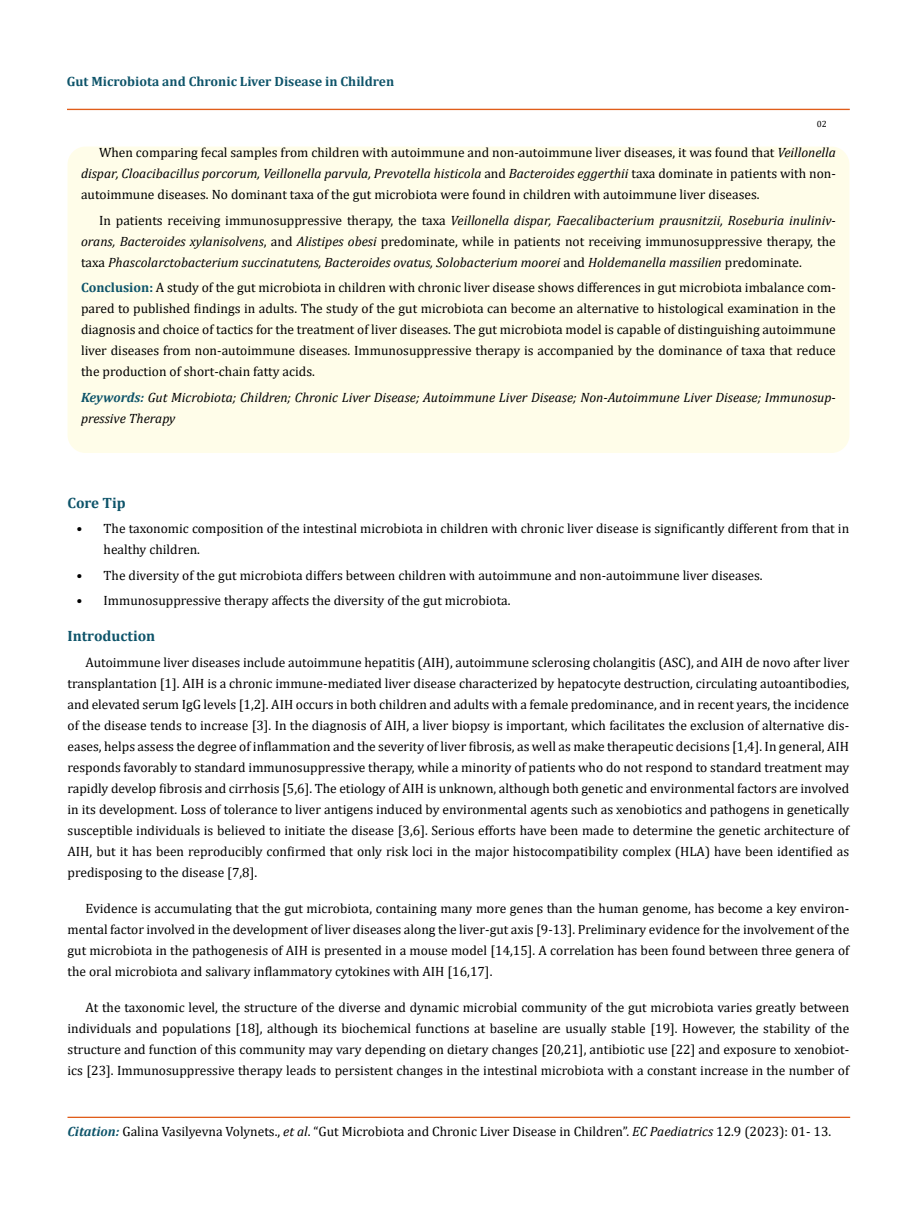
<style>
.page{position:relative;width:917px;height:1224px;background:#fff}
.page>*{position:absolute;margin:0;border:0;box-sizing:border-box;transform-origin:0 0}
.t1{font:700 15px "Cambria";color:#0e546a}
.t2{font:13.5px/21px "Cambria";color:#000;text-align:justify}
.t3{font:italic 13.5px/21px "Cambria";color:#000;text-align:justify}
.t4{font:700 13.5px "Cambria";color:#0e546a}
.t5{font:9px "Cambria";color:#000}
.s1{font-style:italic}
.s2{font-style:normal}
.s3{font-weight:700;color:#0e546a}
.s4{font-weight:700;font-style:italic;color:#0e546a}
</style>
<div class="page">
<div style="left:67px;top:109px;width:782px;height:1px;border:1px solid #e05d1a"></div>
<div style="left:68px;top:1117px;width:781px;height:1px;border:1px solid #e05d1a"></div>
<div style="left:68px;top:147px;width:781px;height:306px;background:#fffde9;border-radius:18px"></div>
<p class="t4" style="left:67px;top:72px;width:329px">Gut Microbiota and Chronic Liver Disease in Children</p>
<p class="t5" style="left:816px;top:118px;width:11px">02</p>
<p class="t2" style="left:81px;top:142px;width:756px;text-indent:18px">When comparing fecal samples from children with autoimmune and non-autoimmune liver diseases, it was found that <span class="s1">Veillonella dispar, Cloacibacillus porcorum, Veillonella parvula, Prevotella histicola</span> and <span class="s1">Bacteroides eggerthii</span> taxa dominate in patients with non&shy;autoimmune diseases. No dominant taxa of the gut microbiota were found in children with autoimmune liver diseases.</p>
<p class="t3" style="left:81px;top:209px;width:756px;text-indent:18px"><span class="s2">In patients receiving immunosuppressive therapy, the taxa</span> Veillonella dispar, Faecalibacterium prausnitzii, Roseburia inuliniv&shy;orans, Bacteroides xylanisolvens<span class="s2">, and</span> Alistipes obesi <span class="s2">predominate, while in patients not receiving immunosuppressive therapy, the taxa</span> Phascolarctobacterium succinatutens, Bacteroides ovatus, Solobacterium moorei <span class="s2">and</span> Holdemanella massilien <span class="s2">predominate.</span></p>
<p class="t2" style="left:81px;top:277px;width:756px"><span class="s3">Conclusion:</span> A study of the gut microbiota in children with chronic liver disease shows differences in gut microbiota imbalance com&shy;pared to published findings in adults. The study of the gut microbiota can become an alternative to histological examination in the diagnosis and choice of tactics for the treatment of liver diseases. The gut microbiota model is capable of distinguishing autoimmune liver diseases from non-autoimmune diseases. Immunosuppressive therapy is accompanied by the dominance of taxa that reduce the production of short-chain fatty acids.</p>
<p class="t3" style="left:81px;top:386px;width:756px"><span class="s3">Keywords:</span> Gut Microbiota; Children; Chronic Liver Disease; Autoimmune Liver Disease; Non-Autoimmune Liver Disease; Immunosup&shy;pressive Therapy</p>
<p class="t1" style="left:68px;top:492px;width:60px">Core Tip</p>
<p class="t2" style="left:104px;top:518px;width:747px;text-indent:-27px">• The taxonomic composition of the intestinal microbiota in children with chronic liver disease is significantly different from that in healthy children.</p>
<p class="t2" style="left:76px;top:565px;width:687px">• The diversity of the gut microbiota differs between children with autoimmune and non-autoimmune liver diseases.</p>
<p class="t2" style="left:76px;top:590px;width:435px">• Immunosuppressive therapy affects the diversity of the gut microbiota.</p>
<p class="t1" style="left:68px;top:626px;width:89px">Introduction</p>
<p class="t2" style="left:68px;top:652px;width:783px;text-indent:18px">Autoimmune liver diseases include autoimmune hepatitis (AIH), autoimmune sclerosing cholangitis (ASC), and AIH de novo after liver transplantation [1]. AIH is a chronic immune-mediated liver disease characterized by hepatocyte destruction, circulating autoantibodies, and elevated serum IgG levels [1,2]. AIH occurs in both children and adults with a female predominance, and in recent years, the incidence of the disease tends to increase [3]. In the diagnosis of AIH, a liver biopsy is important, which facilitates the exclusion of alternative dis&shy;eases, helps assess the degree of inflammation and the severity of liver fibrosis, as well as make therapeutic decisions [1,4]. In general, AIH responds favorably to standard immunosuppressive therapy, while a minority of patients who do not respond to standard treatment may rapidly develop fibrosis and cirrhosis [5,6]. The etiology of AIH is unknown, although both genetic and environmental factors are involved in its development. Loss of tolerance to liver antigens induced by environmental agents such as xenobiotics and pathogens in genetically susceptible individuals is believed to initiate the disease [3,6]. Serious efforts have been made to determine the genetic architecture of AIH, but it has been reproducibly confirmed that only risk loci in the major histocompatibility complex (HLA) have been identified as predisposing to the disease [7,8].</p>
<p class="t2" style="left:68px;top:898px;width:783px;text-indent:18px">Evidence is accumulating that the gut microbiota, containing many more genes than the human genome, has become a key environ&shy;mental factor involved in the development of liver diseases along the liver-gut axis [9-13]. Preliminary evidence for the involvement of the gut microbiota in the pathogenesis of AIH is presented in a mouse model [14,15]. A correlation has been found between three genera of the oral microbiota and salivary inflammatory cytokines with AIH [16,17].</p>
<p class="t2" style="left:68px;top:997px;width:783px;text-indent:18px">At the taxonomic level, the structure of the diverse and dynamic microbial community of the gut microbiota varies greatly between individuals and populations [18], although its biochemical functions at baseline are usually stable [19]. However, the stability of the structure and function of this community may vary depending on dietary changes [20,21], antibiotic use [22] and exposure to xenobiot&shy;ics [23]. Immunosuppressive therapy leads to persistent changes in the intestinal microbiota with a constant increase in the number of</p>
<p class="t2" style="left:68px;top:1121px;width:765px"><span class="s4">Citation:</span> Galina Vasilyevna Volynets., <span class="s1">et al</span>. “Gut Microbiota and Chronic Liver Disease in Children”. <span class="s1">EC Paediatrics</span> 12.9 (2023): 01- 13.</p>
</div>
